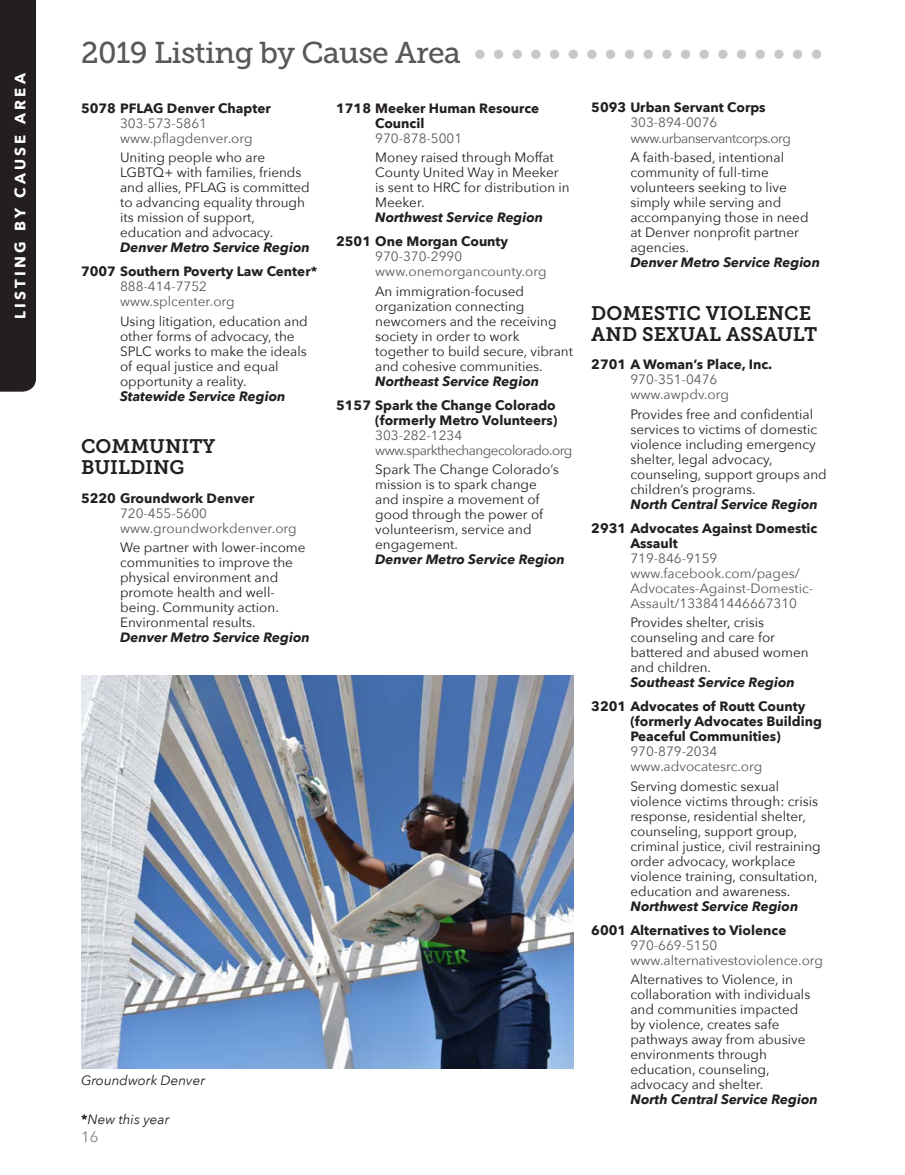
<style>
.page{position:relative;width:905px;height:1175px;background:#fff}
.page>*{position:absolute;margin:0;border:0;box-sizing:border-box;transform-origin:0 0}
.t1{font:30px "Museo Slab 500";letter-spacing:-.02em;color:#57585a}
.t2{font:19.5px/21px "Museo Slab 700";color:#231f20}
.t3{font:700 15px "Avenir Next";letter-spacing:.22em;color:#fff}
.t4{font:15px "Avenir Next";color:#7e8083}
.t5{font:13.5px/15px "Avenir Next";color:#231f20}
.t6{font:700 13.5px/15px "Avenir Next";color:#231f20}
.t7{font:13.5px/15px "Avenir Next";color:#57585a}
.t8{font:italic 700 13.5px "Avenir Next";color:#231f20}
.t9{font:13.5px/15px "Avenir Next";letter-spacing:-.04em;color:#57585a}
.t10{font:italic 13.5px "Avenir Next";color:#231f20}
.s1{color:#c7c8ca}
.s2{font-weight:700;font-style:normal}
</style>
<div class="page">
<div style="left:0;top:0;width:36px;height:392px;background:#231f20"></div>
<img style="left:81px;top:675px;width:492px;height:393px">
<p class="t3" style="left:11px;top:319px;width:248px;rotate:-90deg">LISTING BY CAUSE AREA</p>
<h1 class="t1" style="left:81px;top:36px;width:397px">2019 Listing by Cause Area <span class="s1">•••••••••••••••••••</span></h1>
<p class="t6" style="left:81px;top:100px;width:191px">5078 PFLAG Denver Chapter</p>
<p class="t7" style="left:120px;top:115px;width:134px">303-573-5861 www.pflagdenver.org</p>
<p class="t5" style="left:120px;top:150px;width:191px">Uniting people who are<br>LGBTQ+ with families, friends and allies, PFLAG is committed to advancing equality through its mission of support, education and advocacy.</p>
<p class="t8" style="left:120px;top:239px;width:191px">Denver Metro Service Region</p>
<p class="t6" style="left:81px;top:264px;width:238px">7007 Southern Poverty Law Center*</p>
<p class="t7" style="left:120px;top:279px;width:116px">888-414-7752 www.splcenter.org</p>
<p class="t5" style="left:120px;top:313px;width:189px">Using litigation, education and other forms of advocacy, the<br>SPLC works to make the ideals of equal justice and equal opportunity a reality.</p>
<p class="t8" style="left:120px;top:387px;width:167px">Statewide Service Region</p>
<h2 class="t2" style="left:81px;top:436px;width:136px">COMMUNITY<br>BUILDING</h2>
<p class="t6" style="left:81px;top:490px;width:175px">5220 Groundwork Denver</p>
<p class="t7" style="left:120px;top:505px;width:178px">720-455-5600 www.groundworkdenver.org</p>
<p class="t5" style="left:120px;top:540px;width:187px">We partner with lower-income communities to improve the physical environment and promote health and well&shy;being. Community action.<br>Environmental results.</p>
<p class="t8" style="left:120px;top:629px;width:191px">Denver Metro Service Region</p>
<p class="t10" style="left:81px;top:1072px;width:125px">Groundwork Denver</p>
<p class="t10" style="left:81px;top:1111px;width:90px"><span class="s2">*</span>New this year</p>
<p class="t4" style="left:81px;top:1127px;width:19px">16</p>
<p class="t6" style="left:375px;top:100px;width:165px;text-indent:-39px">1718 Meeker Human Resource<br>Council</p>
<p class="t7" style="left:375px;top:130px;width:88px">970-878-5001</p>
<p class="t5" style="left:375px;top:150px;width:196px">Money raised through Moffat<br>County United Way in Meeker is sent to HRC for distribution in<br>Meeker.</p>
<p class="t8" style="left:375px;top:209px;width:169px">Northwest Service Region</p>
<p class="t6" style="left:336px;top:234px;width:174px">2501 One Morgan County</p>
<p class="t7" style="left:375px;top:249px;width:173px">970-370-2990 www.onemorgancounty.org</p>
<p class="t5" style="left:375px;top:283px;width:199px">An immigration-focused organization connecting newcomers and the receiving society in order to work together to build secure, vibrant and cohesive communities.</p>
<p class="t8" style="left:375px;top:372px;width:165px">Northeast Service Region</p>
<p class="t6" style="left:336px;top:397px;width:223px;text-align:right">5157 Spark the Change Colorado (formerly Metro Volunteers)</p>
<p class="t9" style="left:375px;top:427px;width:199px">303-282-1234 www.sparkthechangecolorado.org</p>
<p class="t5" style="left:375px;top:462px;width:185px">Spark The Change Colorado’s mission is to spark change and inspire a movement of good through the power of volunteerism, service and engagement.</p>
<p class="t8" style="left:375px;top:551px;width:191px">Denver Metro Service Region</p>
<p class="t6" style="left:591px;top:100px;width:176px">5093 Urban Servant Corps</p>
<p class="t9" style="left:630px;top:115px;width:162px">303-894-0076 www.urbanservantcorps.org</p>
<p class="t5" style="left:630px;top:150px;width:180px">A faith-based, intentional community of full-time volunteers seeking to live simply while serving and accompanying those in need at Denver nonprofit partner agencies.</p>
<p class="t8" style="left:630px;top:254px;width:191px">Denver Metro Service Region</p>
<h2 class="t2" style="left:591px;top:302px;width:227px">DOMESTIC VIOLENCE<br>AND SEXUAL ASSAULT</h2>
<p class="t6" style="left:591px;top:357px;width:181px">2701 A Woman’s Place, Inc.</p>
<p class="t7" style="left:630px;top:372px;width:100px">970-351-0476 www.awpdv.org</p>
<p class="t5" style="left:630px;top:406px;width:198px">Provides free and confidential services to victims of domestic violence including emergency shelter, legal advocacy, counseling, support groups and children’s programs.</p>
<p class="t8" style="left:630px;top:496px;width:189px">North Central Service Region</p>
<p class="t6" style="left:630px;top:520px;width:188px;text-indent:-39px">2931 Advocates Against Domestic<br>Assault</p>
<p class="t7" style="left:630px;top:550px;width:184px">719-846-9159 www.facebook.com/pages/<br>Advocates-Against-Domestic-<br>Assault/133841446667310</p>
<p class="t5" style="left:630px;top:615px;width:180px">Provides shelter, crisis counseling and care for battered and abused women and children.</p>
<p class="t8" style="left:630px;top:674px;width:166px">Southeast Service Region</p>
<p class="t6" style="left:630px;top:699px;width:193px;text-indent:-39px">3201 Advocates of Routt County (formerly Advocates Building<br>Peaceful Communities)</p>
<p class="t7" style="left:630px;top:744px;width:133px">970-879-2034 www.advocatesrc.org</p>
<p class="t5" style="left:630px;top:778px;width:192px">Serving domestic sexual violence victims through: crisis response, residential shelter, counseling, support group, criminal justice, civil restraining order advocacy, workplace violence training, consultation, education and awareness.</p>
<p class="t8" style="left:630px;top:897px;width:169px">Northwest Service Region</p>
<p class="t6" style="left:591px;top:922px;width:196px">6001 Alternatives to Violence</p>
<p class="t7" style="left:630px;top:937px;width:194px">970-669-5150 www.alternativestoviolence.org</p>
<p class="t5" style="left:630px;top:972px;width:181px">Alternatives to Violence, in collaboration with individuals and communities impacted by violence, creates safe pathways away from abusive environments through education, counseling, advocacy and shelter.</p>
<p class="t8" style="left:630px;top:1091px;width:189px">North Central Service Region</p>
</div>
